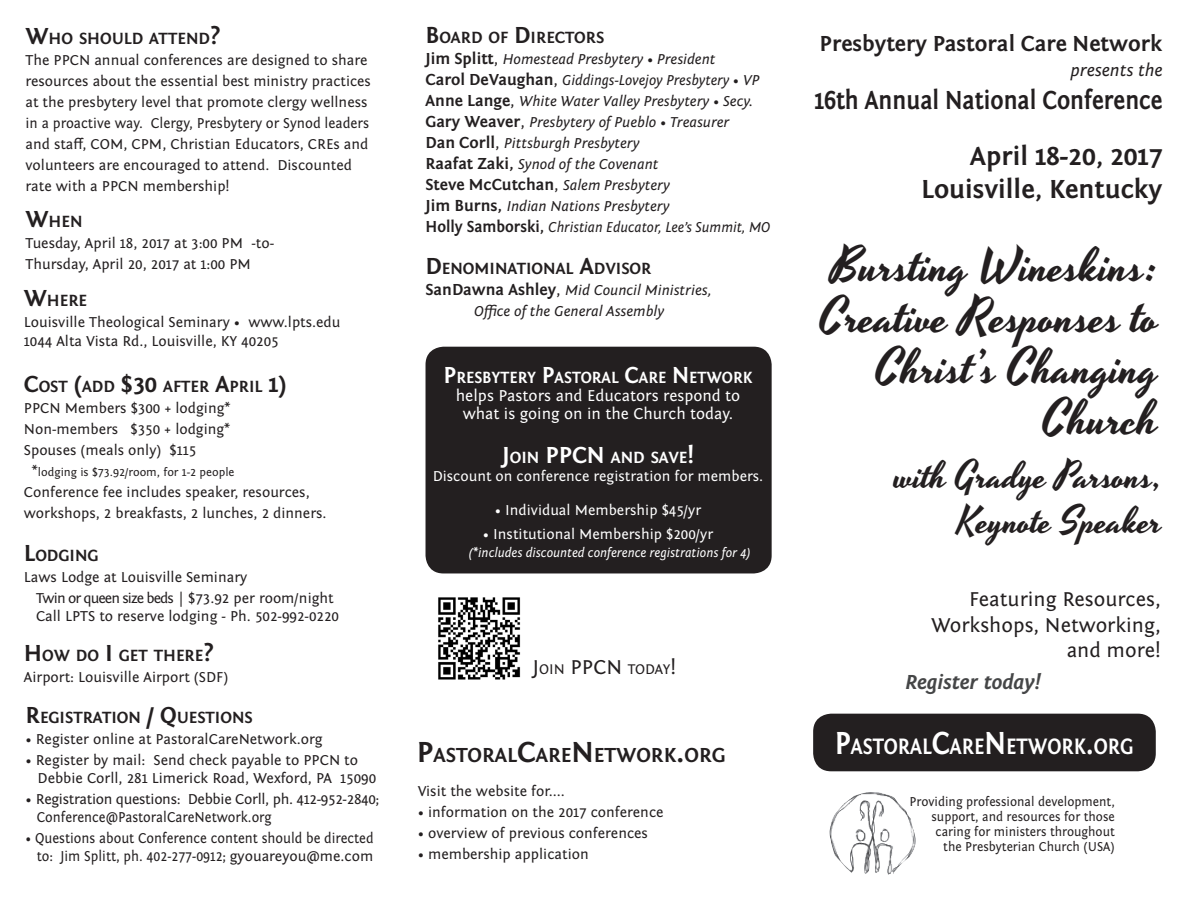
<style>
.page{position:relative;width:1188px;height:918px;background:#fff}
.page>*{position:absolute;margin:0;border:0;box-sizing:border-box;transform-origin:0 0}
.t1{font:48px/51px "Yesteryear";color:#231f20;text-align:right}
.t2{font:37.5px/45px "Yesteryear";color:#231f20;text-align:right}
.t3{font:700 27px "Fontin Sans";color:#231f20}
.t4{font:700 27px "Fontin Sans";color:#231f20;scale:.87 1}
.t5{font:700 23.1px "Fontin Sans";color:#fff;scale:.88 1}
.t6{font:700 22.5px "Fontin Sans";color:#231f20}
.t7{font:21px/25.2px "Fontin Sans";color:#231f20;text-align:right}
.t8{font:700 21px "Fontin Sans";color:#231f20}
.t9{font:italic 700 21px "Fontin Sans";color:#454647}
.t10{font:italic 18px "Fontin Sans";color:#231f20}
.t11{font:700 16.8px "Fontin Sans";color:#231f20}
.t12{font:700 16.8px "Fontin Sans";color:#fff;scale:.96 1}
.t13{font:700 16.8px "Fontin Sans";color:#fff}
.t14{font:16.5px/18px "Fontin Sans";color:#fff;text-align:center}
.t15{font:15px/21px "Fontin Sans";color:#231f20}
.t16{font:italic 15px/21px "Fontin Sans";color:#231f20;text-align:center}
.t17{font:15px "Fontin Sans";color:#fff}
.t18{font:15px/18px "Fontin Sans";color:#231f20;text-align:right;scale:.92 1}
.t19{font:15px/18px "Fontin Sans";letter-spacing:-.02em;color:#231f20}
.t20{font:italic 15px "Fontin Sans";color:#231f20;scale:.94 1}
.t21{font:italic 15px "Fontin Sans";color:#231f20;scale:.96 1}
.t22{font:14.7px "Fontin Sans";color:#231f20}
.t23{font:13.5px/15px "Fontin Sans";color:#231f20;text-align:right;scale:.95 1}
.t24{font:italic 13.5px "Fontin Sans";color:#fff;scale:.96 1}
.t25{font:12px "Fontin Sans";color:#231f20}
.s1{font-size:24px}
.s2{font-size:15px}
.s3{font-weight:700;font-style:normal;font-size:16.5px}
.s4{font-style:normal;font-size:16.5px}
.s5{font-size:21px}
.s6{font-size:30px}
.s7{font-size:33px}
</style>
<div class="page">
<img style="left:829px;top:792px;width:87px;height:83px">
<img style="left:438px;top:597px;width:83px;height:83px">
<div style="left:813px;top:714px;width:343px;height:57px;background:#231f20;border-radius:18px"></div>
<div style="left:426px;top:347px;width:346px;height:226px;background:#231f20;border-radius:18px"></div>
<p class="t11" style="left:26px;top:29px;width:197px"><span class="s1">W</span>HO SHOULD ATTEND<span class="s1">?</span></p>
<p class="t15" style="left:26px;top:49px;width:347px">The PPCN annual conferences are designed to share resources about the essential best ministry practices at the presbytery level that promote clergy wellness in a proactive way. Clergy, Presbytery or Synod leaders and staff, COM, CPM, Christian Educators, CREs and volunteers are encouraged to attend. Discounted rate with a PPCN membership!</p>
<p class="t11" style="left:26px;top:212px;width:58px"><span class="s1">W</span>HEN</p>
<p class="t15" style="left:26px;top:232px;width:250px">Tuesday, April 18, 2017 at 3:00 PM -to-<br>Thursday, April 20, 2017 at 1:00 PM</p>
<p class="t11" style="left:24px;top:291px;width:65px"><span class="s1">W</span>HERE</p>
<p class="t15" style="left:24px;top:313px;width:318px;line-height:18.6px">Louisville Theological Seminary • www.lpts.edu<br>1044 Alta Vista Rd., Louisville, KY 40205</p>
<p class="t11" style="left:24px;top:377px;width:264px"><span class="s1">C</span>OST <span class="s1">(</span>ADD <span class="s1">$30</span> AFTER <span class="s1">A</span>PRIL <span class="s1">1)</span></p>
<p class="t15" style="left:24px;top:398px;width:208px">PPCN Members $300 + lodging*<br>Non-members $350 + lodging*</p>
<p class="t15" style="left:24px;top:440px;width:174px">Spouses (meals only) $115</p>
<p class="t25" style="left:32px;top:465px;width:204px"><span class="s2">*</span>lodging is $73.92/room, for 1-2 people</p>
<p class="t15" style="left:24px;top:482px;width:304px">Conference fee includes speaker, resources, workshops, 2 breakfasts, 2 lunches, 2 dinners.</p>
<p class="t11" style="left:24px;top:547px;width:76px"><span class="s1">L</span>ODGING</p>
<p class="t15" style="left:36px;top:567px;width:299px;text-indent:-12px">Laws Lodge at Louisville Seminary<br>Twin or queen size beds | $73.92 per room/night</p>
<p class="t15" style="left:36px;top:606px;width:305px">Call LPTS to reserve lodging - Ph. 502-992-0220</p>
<p class="t11" style="left:24px;top:646px;width:192px"><span class="s1">H</span>OW DO <span class="s1">I</span> GET THERE<span class="s1">?</span></p>
<p class="t15" style="left:24px;top:667px;width:206px">Airport: Louisville Airport (SDF)</p>
<p class="t11" style="left:26px;top:708px;width:229px"><span class="s1">R</span>EGISTRATION <span class="s1">/ Q</span>UESTIONS</p>
<p class="t15" style="left:26px;top:729px;width:299px">• Register online at PastoralCareNetwork.org</p>
<p class="t15" style="left:26px;top:750px;width:334px">• Register by mail: Send check payable to PPCN to</p>
<p class="t15" style="left:38px;top:768px;width:340px">Debbie Corll, 281 Limerick Road, Wexford, PA 15090</p>
<p class="t19" style="left:37px;top:790px;width:344px;text-indent:-11px">• Registration questions: Debbie Corll, ph. 412-952-2840;<br>Conference@PastoralCareNetwork.org</p>
<p class="t18" style="left:26px;top:829px;width:380px">• Questions about Conference content should be directed to: Jim Splitt, ph. 402-277-0912; gyouareyou@me.com</p>
<p class="t11" style="left:426px;top:28px;width:180px"><span class="s1">B</span>OARD OF <span class="s1">D</span> IRECTORS</p>
<p class="t16" style="left:426px;top:49px;width:291px"><span class="s3">Jim Splitt</span><span class="s4">,</span> Homestead Presbytery • President</p>
<p class="t21" style="left:426px;top:72px;width:349px"><span class="s3">Carol DeVaughan</span><span class="s4">,</span> Giddings-Lovejoy Presbytery • VP</p>
<p class="t16" style="left:426px;top:91px;width:329px"><span class="s3">Anne Lange</span><span class="s4">,</span> White Water Valley Presbytery • Secy.</p>
<p class="t16" style="left:426px;top:112px;width:305px"><span class="s3">Gary Weaver</span><span class="s4">,</span> Presbytery of Pueblo • Treasurer</p>
<p class="t16" style="left:426px;top:133px;width:216px"><span class="s3">Dan Corll</span><span class="s4">,</span> Pittsburgh Presbytery</p>
<p class="t16" style="left:426px;top:154px;width:234px"><span class="s3">Raafat Zaki,</span> Synod of the Covenant</p>
<p class="t16" style="left:426px;top:175px;width:246px"><span class="s3">Steve McCutchan</span><span class="s4">,</span> Salem Presbytery</p>
<p class="t16" style="left:426px;top:196px;width:246px"><span class="s3">Jim Burns,</span> Indian Nations Presbytery</p>
<p class="t20" style="left:426px;top:219px;width:368px"><span class="s3">Holly Samborski,</span> Christian Educator, Lee’s Summit, MO</p>
<p class="t11" style="left:426px;top:259px;width:227px"><span class="s1">D</span>ENOMINATIONAL <span class="s1">A</span>DVISOR</p>
<p class="t16" style="left:426px;top:280px;width:287px"><span class="s3">SanDawna Ashley</span><span class="s4">,</span> Mid Council Ministries,<br>Office of the General Assembly</p>
<p class="t12" style="left:444px;top:368px;width:323px"><span class="s1">P</span> RESBYTERY <span class="s1">P</span>ASTORAL <span class="s1">C</span>ARE <span class="s1">N</span> ETWORK</p>
<p class="t14" style="left:456px;top:387px;width:286px">helps Pastors and Educators respond to what is going on in the Church today.</p>
<p class="t13" style="left:502px;top:448px;width:193px"><span class="s1">J</span>OIN <span class="s1">PPCN</span> AND SAVE<span class="s1">!</span></p>
<p class="t17" style="left:433px;top:467px;width:332px">Discount on conference registration for members.</p>
<p class="t17" style="left:495px;top:502px;width:208px">• Individual Membership $45/yr</p>
<p class="t17" style="left:483px;top:526px;width:232px">• Institutional Membership $200/yr</p>
<p class="t24" style="left:469px;top:545px;width:295px">(*includes discounted conference registrations for 4)</p>
<p class="t22" style="left:533px;top:661px;width:144px"><span class="s5">J</span>OIN <span class="s5">PPCN</span> TODAY<span class="s5">!</span></p>
<p class="t8" style="left:417px;top:744px;width:310px"><span class="s6">P</span>ASTORAL<span class="s6">C</span>ARE<span class="s6">N</span> ETWORK<span class="s6">.</span>ORG</p>
<p class="t15" style="left:418px;top:781px;width:149px">Visit the website for....</p>
<p class="t15" style="left:418px;top:802px;width:247px">• information on the 2017 conference</p>
<p class="t15" style="left:418px;top:823px;width:232px">• overview of previous conferences</p>
<p class="t15" style="left:418px;top:844px;width:173px">• membership application</p>
<p class="t6" style="left:820px;top:31px;width:344px">Presbytery Pastoral Care Network</p>
<p class="t10" style="left:1070px;top:61px;width:94px">presents the</p>
<p class="t4" style="left:814px;top:85px;width:402px">16th Annual National Conference</p>
<p class="t3" style="left:970px;top:142px;width:194px">April 18-20, 2017</p>
<p class="t3" style="left:921px;top:174px;width:243px">Louisville, Kentucky</p>
<p class="t1" style="left:820px;top:242px;width:341px">Bursting Wineskins:<br>Creative Responses to<br>Christ’s Changing<br>Church</p>
<p class="t2" style="left:895px;top:455px;width:269px">with Gradye Parsons,<br>Keynote Speaker</p>
<p class="t7" style="left:969px;top:587px;width:193px">Featuring Resources,</p>
<p class="t7" style="left:931px;top:613px;width:231px">Workshops, Networking, and more!</p>
<p class="t9" style="left:906px;top:671px;width:136px">Register today!</p>
<p class="t5" style="left:835px;top:733px;width:341px"><span class="s7">P</span>ASTORAL<span class="s7">C</span>ARE<span class="s7">N</span> ETWORK<span class="s7">.</span>ORG</p>
<p class="t23" style="left:909px;top:794px;width:218px">Providing professional development, support, and resources for those caring for ministers throughout<br>the Presbyterian Church (USA)</p>
</div>
